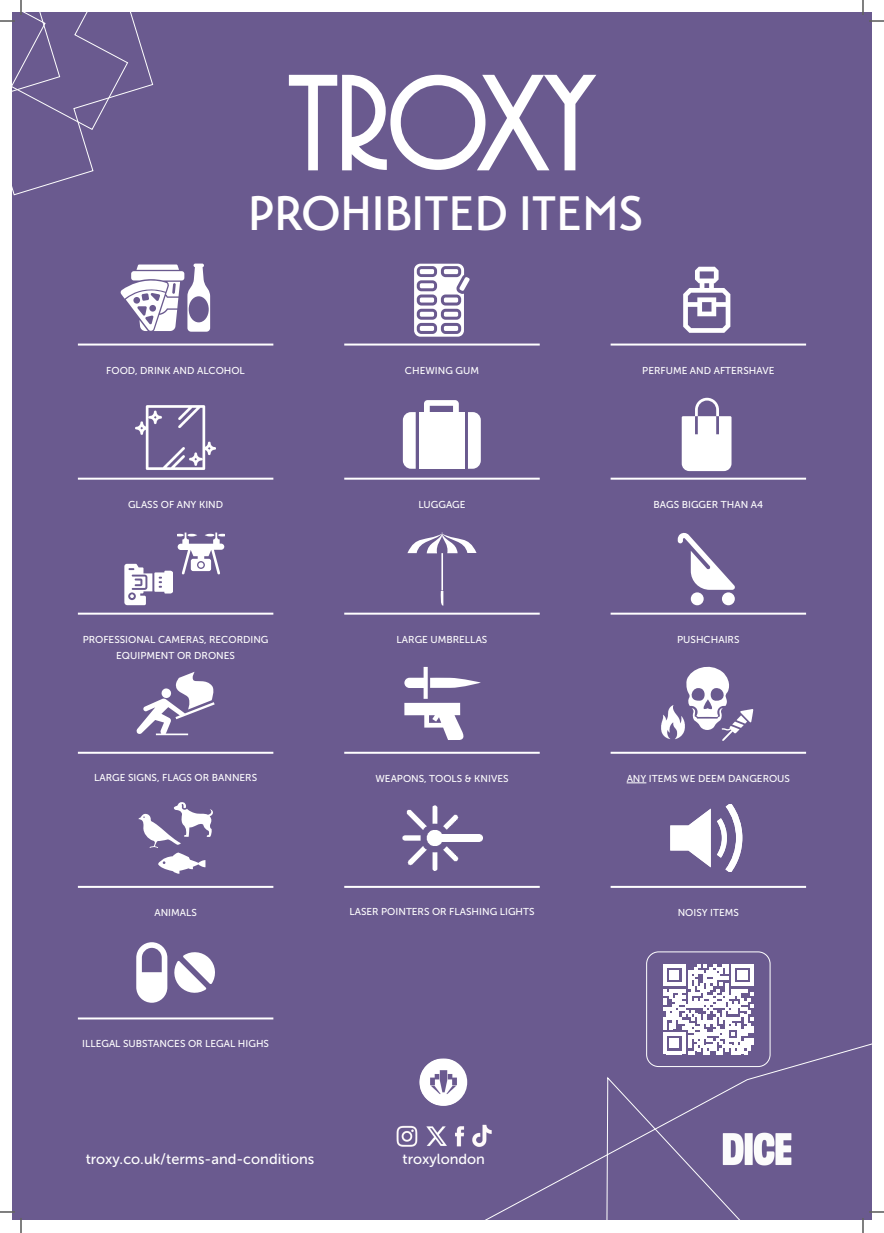
<style>
.page{position:relative;width:884px;height:1233px;background:#fff}
.page>*{position:absolute;margin:0;border:0;box-sizing:border-box;transform-origin:0 0}
.Time{font:500 48px "Transat";color:#fff}
.Event{font:14.5px "Museo Sans 500";color:#fff}
.Event-2{font:10px/15.9px "Museo Sans 500";color:#fff;text-align:center}
</style>
<div class="page">
<div style="left:12px;top:12px;width:859px;height:1208px;background:#6a5a8f"></div>
<img style="left:419px;top:1058px;width:48px;height:48px">
<img style="left:396px;top:1125px;width:21px;height:22px">
<svg style="left:289px;top:75px;width:307px;height:95px"></svg>
<hr style="left:78px;top:343px;width:195px;height:2px;background:#fff">
<hr style="left:344px;top:343px;width:196px;height:2px;background:#fff">
<hr style="left:611px;top:343px;width:195px;height:2px;background:#fff">
<hr style="left:78px;top:477px;width:195px;height:2px;background:#fff">
<hr style="left:344px;top:477px;width:196px;height:2px;background:#fff">
<hr style="left:611px;top:477px;width:195px;height:2px;background:#fff">
<hr style="left:78px;top:612px;width:195px;height:2px;background:#fff">
<hr style="left:344px;top:612px;width:196px;height:2px;background:#fff">
<hr style="left:611px;top:612px;width:195px;height:2px;background:#fff">
<hr style="left:78px;top:751px;width:195px;height:2px;background:#fff">
<hr style="left:344px;top:751px;width:196px;height:2px;background:#fff">
<hr style="left:611px;top:751px;width:195px;height:2px;background:#fff">
<svg style="left:627px;top:782px;width:19px;height:1px"></svg>
<hr style="left:78px;top:886px;width:195px;height:2px;background:#fff">
<hr style="left:344px;top:886px;width:196px;height:2px;background:#fff">
<hr style="left:611px;top:886px;width:195px;height:2px;background:#fff">
<hr style="left:78px;top:1017px;width:195px;height:2px;background:#fff">
<svg style="left:407px;top:532px;width:69px;height:73px"></svg>
<svg style="left:686px;top:666px;width:43px;height:64px"></svg>
<svg style="left:683px;top:267px;width:47px;height:66px"></svg>
<svg style="left:136px;top:671px;width:79px;height:64px"></svg>
<svg style="left:682px;top:398px;width:49px;height:73px"></svg>
<svg style="left:414px;top:264px;width:56px;height:73px"></svg>
<svg style="left:670px;top:808px;width:41px;height:59px"></svg>
<svg style="left:717px;top:804px;width:25px;height:67px"></svg>
<svg style="left:678px;top:532px;width:57px;height:58px"></svg>
<div style="left:722px;top:592px;width:13px;height:13px;background:#fff;border-radius:50%"></div>
<div style="left:691px;top:592px;width:13px;height:13px;background:#fff;border-radius:50%"></div>
<svg style="left:138px;top:802px;width:75px;height:72px"></svg>
<svg style="left:404px;top:667px;width:77px;height:73px"></svg>
<img style="left:403px;top:805px;width:79px;height:65px">
<svg style="left:120px;top:263px;width:90px;height:69px"></svg>
<svg style="left:125px;top:532px;width:100px;height:73px"></svg>
<div style="left:419px;top:412px;width:45px;height:57px;background:#fff"></div>
<svg style="left:403px;top:412px;width:13px;height:57px"></svg>
<svg style="left:468px;top:412px;width:13px;height:57px"></svg>
<svg style="left:424px;top:400px;width:35px;height:12px"></svg>
<img style="left:136px;top:405px;width:79px;height:65px">
<svg style="left:136px;top:942px;width:79px;height:60px"></svg>
<svg style="left:485px;top:1008px;width:386px;height:212px"></svg>
<div style="left:647px;top:952px;width:123px;height:114px;background:#6a5a8f;border-radius:12px"></div>
<svg style="left:663px;top:964px;width:90px;height:90px"></svg>
<div style="left:646px;top:951px;width:124px;height:116px;border:1px solid #fff;border-radius:12px"></div>
<img style="left:719px;top:706px;width:35px;height:35px">
<img style="left:661px;top:703px;width:31px;height:37px">
<img style="left:455px;top:1118px;width:39px;height:37px">
<img style="left:426px;top:1126px;width:21px;height:20px">
<svg style="left:0;top:1211px;width:15px;height:1px"></svg>
<svg style="left:0;top:0;width:154px;height:196px"></svg>
<svg style="left:20px;top:1218px;width:2px;height:15px"></svg>
<svg style="left:862px;top:0;width:22px;height:22px"></svg>
<svg style="left:606px;top:1076px;width:278px;height:157px"></svg>
<p class="Time" style="left:248px;top:185px;width:397px">PROHIBITED ITEMS</p>
<p class="Event-2" style="left:106px;top:362px;width:140px">FOOD, DRINK AND ALCOHOL</p>
<p class="Event-2" style="left:405px;top:362px;width:76px">CHEWING GUM</p>
<p class="Event-2" style="left:642px;top:362px;width:134px">PERFUME AND AFTERSHAVE</p>
<p class="Event-2" style="left:128px;top:496px;width:97px">GLASS OF ANY KIND</p>
<p class="Event-2" style="left:418px;top:496px;width:49px">LUGGAGE</p>
<p class="Event-2" style="left:653px;top:496px;width:111px">BAGS BIGGER THAN A4</p>
<p class="Event-2" style="left:83px;top:631px;width:187px">PROFESSIONAL CAMERAS, RECORDING<br>EQUIPMENT OR DRONES</p>
<p class="Event-2" style="left:397px;top:631px;width:92px">LARGE UMBRELLAS</p>
<p class="Event-2" style="left:677px;top:631px;width:64px">PUSHCHAIRS</p>
<p class="Event-2" style="left:94px;top:769px;width:165px">LARGE SIGNS, FLAGS OR BANNERS</p>
<p class="Event-2" style="left:375px;top:770px;width:135px">WEAPONS, TOOLS &amp; KNIVES</p>
<p class="Event-2" style="left:627px;top:770px;width:165px">ANY ITEMS WE DEEM DANGEROUS</p>
<p class="Event-2" style="left:154px;top:904px;width:44px">ANIMALS</p>
<p class="Event-2" style="left:349px;top:903px;width:187px">LASER POINTERS OR FLASHING LIGHTS</p>
<p class="Event-2" style="left:678px;top:904px;width:63px">NOISY ITEMS</p>
<p class="Event-2" style="left:82px;top:1035px;width:188px">ILLEGAL SUBSTANCES OR LEGAL HIGHS</p>
<p class="Event" style="left:86px;top:1151px;width:230px">troxy.co.uk/terms-and-conditions</p>
<p class="Event" style="left:402px;top:1151px;width:84px">troxylondon</p>
</div>
